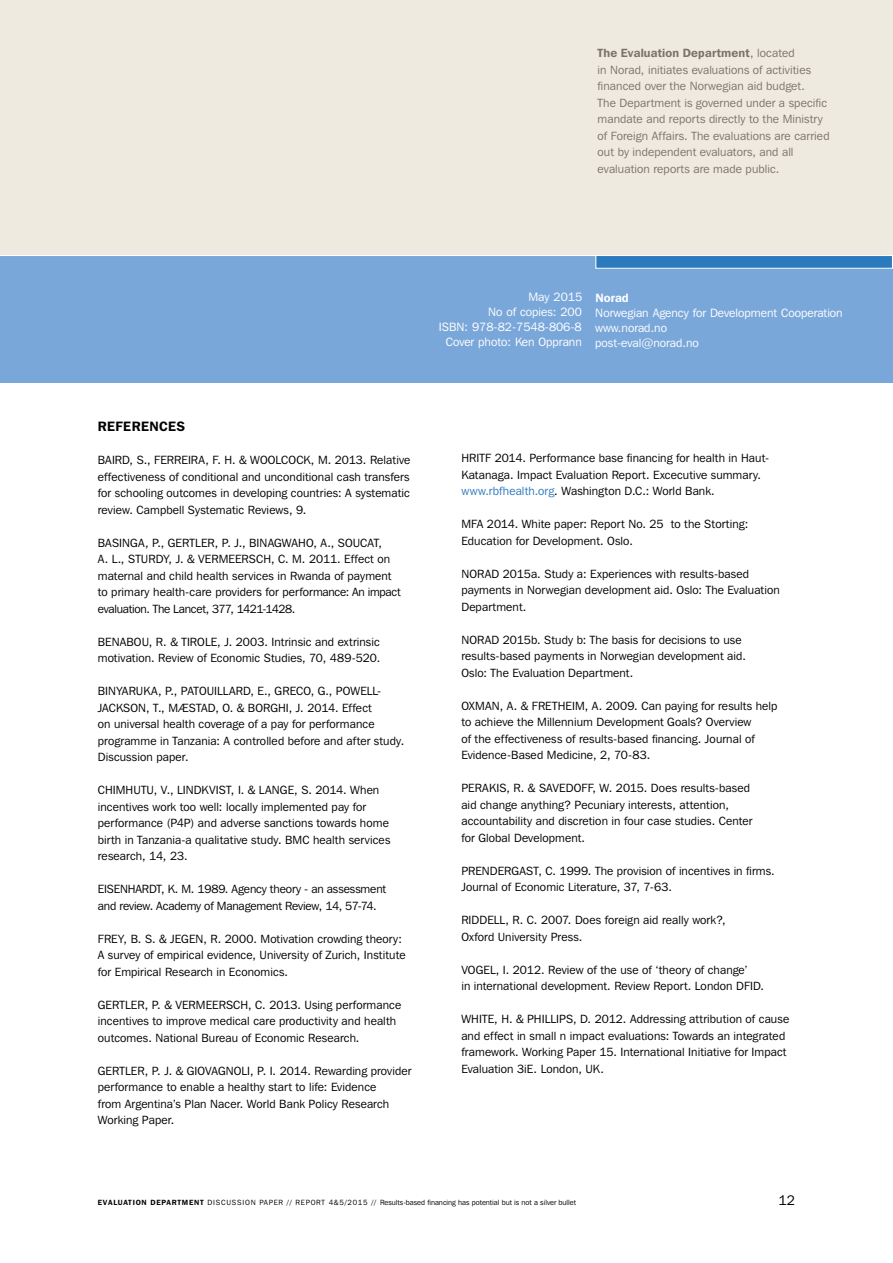
<style>
.page{position:relative;width:893px;height:1263px;background:#fff}
.page>*{position:absolute;margin:0;border:0;box-sizing:border-box;transform-origin:0 0}
.t1{font:13.8px "Franklin Gothic IT Cby BT";color:#000}
.t2{font:600 13.5px "Franklin Gothic IT Cby BT";letter-spacing:.03em;color:#000}
.t3{font:12px/15px "Franklin Gothic IT Cby BT";color:#fff}
.t4{font:600 12px "Franklin Gothic IT Cby BT";color:#fff}
.t5{font:11.85px/16.5px "Franklin Gothic IT Cby BT";letter-spacing:.01em;color:#000}
.t6{font:11.85px/16.5px "Franklin Gothic IT Cby BT";letter-spacing:.01em;color:#7b7366}
.t7{font:11.85px/16.5px "Franklin Gothic IT Cby BT";letter-spacing:-.01em;color:#000}
.t8{font:7.5px "Franklin Gothic IT Cby BT";letter-spacing:.1em;color:#000}
.s1{font-weight:600}
.s2{color:#2b7abe}
</style>
<div class="page">
<div style="left:0;top:0;width:893px;height:256px;background:#efeae0"></div>
<div style="left:0;top:255px;width:893px;height:128px;background:#7aa7da"></div>
<svg style="left:595px;top:256px;width:298px;height:13px;background:#3e86c3"></svg>
<hr style="left:0;top:255px;width:893px;height:1px;background:#fff">
<p class="t6" style="left:598px;top:45px;width:234px"><span class="s1">THE EVALUATION DEPARTMENT</span>, located<br>in N orad, initiates evaluations of activities financed over the Norwegian aid budget.<br>The Department is governed under a specific mandate and reports directly to the Ministry of Foreign Affairs. The evaluations are carried out by independent evaluators, and all evaluation reports are made public.</p>
<p class="t3" style="left:439px;top:289px;width:145px;text-align:right">May 2015<br>No of copies: 200<br>IS BN : 978-82-7548-806-8<br>Cover photo: Ken Opprann</p>
<p class="t4" style="left:595px;top:290px;width:35px">NORAD</p>
<p class="t3" style="left:595px;top:305px;width:249px">N orwegian Agency for Development Cooperation www.norad.no<br>post-eval@norad.no</p>
<p class="t2" style="left:98px;top:418px;width:89px">REFERENCES</p>
<p class="t5" style="left:98px;top:452px;width:70px">BAIRD, S., FERREIRA</p>
<p class="t5" style="left:206px;top:452px;width:84px">, F. H. &amp; WOO LCOC</p>
<p class="t5" style="left:98px;top:452px;width:314px;text-align:justify;text-indent:206px">K, M. 2013. Relative effectiveness of conditional and unconditional cash transfers for schooling outcomes in developing countries: A systematic review. Campbell Systematic Reviews, 9.</p>
<p class="t5" style="left:98px;top:534px;width:15px">BASIN</p>
<p class="t5" style="left:130px;top:534px;width:216px">GA, P., GERTLER, P. J., BINAGWAHO, A., SOUCAT</p>
<p class="t5" style="left:378px;top:534px;width:5px">,</p>
<p class="t5" style="left:98px;top:551px;width:38px">A. L., STUR</p>
<p class="t5" style="left:156px;top:551px;width:81px">DY, J. &amp; VERMEERSC</p>
<p class="t5" style="left:98px;top:551px;width:304px;text-indent:166px">H, C. M. 2011. Effect on maternal and child health services in Rwanda of payment to primary health-care providers for performance: An impact evaluation. The Lancet, 377, 1421-1428.</p>
<p class="t5" style="left:98px;top:633px;width:91px">BENABOU, R. &amp; TIRO</p>
<p class="t5" style="left:98px;top:633px;width:284px;text-align:right">LE, J. 2003. Intrinsic and extrinsic<br>motivation. Review of Economic Studies, 70, 489-520.</p>
<p class="t5" style="left:98px;top:683px;width:90px">BINYARU KA, P., PATOUI</p>
<p class="t5" style="left:217px;top:683px;width:74px">LLARD, E., GRECO</p>
<p class="t5" style="left:311px;top:683px;width:72px">, G., POWELL-</p>
<p class="t5" style="left:98px;top:699px;width:34px">JAC KSON</p>
<p class="t5" style="left:98px;top:699px;width:308px;text-indent:48px">, T., MÆSTAD, O. &amp; BORGHI, J. 2014. Effect<br>on universal health coverage of a pay for performance programme in Tanzania: A controlled before and after study.<br>Discussion paper.</p>
<p class="t5" style="left:98px;top:782px;width:294px">CHIMHUTU , V., LIN DKVIST, I. &amp; LANGE, S. 2014. When incentives work too well: locally implemented pay for performance (P4P) and adverse sanctions towards home birth in Tanzania-a qualitative study. BMC health services research, 14, 23.</p>
<p class="t5" style="left:98px;top:881px;width:7px">EISEN</p>
<p class="t7" style="left:98px;top:881px;width:290px;text-indent:30px">HAR DT, K. M. 1989. Agency theory - an assessment and review. Academy of Management Review, 14, 57-74.</p>
<p class="t5" style="left:98px;top:930px;width:309px">FREY, B. S. &amp; JEGEN , R. 2000. Motivation crowding theory:<br>A survey of empirical evidence, University of Zurich, I nstitute for Empirical Research in Economics.</p>
<p class="t5" style="left:98px;top:996px;width:116px">GERTLER, P. &amp; VERMEERSC</p>
<p class="t5" style="left:98px;top:996px;width:305px;text-indent:143px">H, C. 2013. Using performance incentives to improve medical care productivity and health outcomes. National Bureau of Economic Research.</p>
<p class="t5" style="left:98px;top:1062px;width:315px">GERTLER, P. J. &amp; GIOVAGNO LI, P. I. 2014. Rewarding provider performance to enable a healthy start to life: Evidence<br>from Argentina’s Plan N acer. World Bank Policy Research Working Paper.</p>
<p class="t5" style="left:461px;top:450px;width:309px">HRITF 2014. Performance base financing for health in Haut-<br>Katanaga. Impact Evaluation Report. Excecutive summary. <span class="s2">www.rbfhealth.org</span>. Washington D.C.: World Bank.</p>
<p class="t5" style="left:461px;top:516px;width:288px">MFA 2014. White paper: Report N o. 25 to the Storting:<br>Education for Development. Oslo.</p>
<p class="t5" style="left:461px;top:565px;width:9px">NORA</p>
<p class="t5" style="left:461px;top:565px;width:320px;text-indent:30px">D 2015a. Study a: Experiences with results-based payments in Norwegian development aid. Oslo: The Evaluation<br>Department.</p>
<p class="t5" style="left:461px;top:631px;width:9px">NORA</p>
<p class="t5" style="left:461px;top:631px;width:286px;text-indent:30px">D 2015b. Study b: The basis for decisions to use results-based payments in N orwegian development aid.<br>Oslo: The Evaluation Department.</p>
<p class="t5" style="left:461px;top:697px;width:318px">OXMAN , A. &amp; FRETHEI M, A. 2009. Can paying for results help to achieve the Millennium Development Goals? Overview<br>of the effectiveness of results-based financing. Journal of Evidence-Based Medicine, 2, 70-83.</p>
<p class="t5" style="left:461px;top:780px;width:8px">PERA</p>
<p class="t5" style="left:461px;top:780px;width:293px;text-indent:28px">KIS , R. &amp; SAVEDOFF, W. 2015. Does results-based aid change anything? Pecuniary interests, attention, accountability and discretion in four case studies. Center for Global Development.</p>
<p class="t5" style="left:461px;top:862px;width:8px">PREN</p>
<p class="t5" style="left:461px;top:862px;width:315px;text-indent:29px">DERGAST, C. 1999. The provision of incentives in firms.<br>Journal of Economic Literature, 37, 7-63.</p>
<p class="t5" style="left:461px;top:912px;width:266px">RI DDELL, R. C. 2007. Does foreign aid really work?,<br>Oxford University Press.</p>
<p class="t5" style="left:461px;top:961px;width:304px">VOGEL, I. 2012. Review of the use of ‘theory of change’<br>in international development. Review Report. London DFI D.</p>
<p class="t5" style="left:461px;top:1011px;width:329px">WHITE, H. &amp; PHILLIPS, D. 2012. Addressing attribution of cause and effect in small n impact evaluations: Towards an integrated framework. Working Paper 15. International Initiative for Impact Evaluation 3iE. London, UK.</p>
<p class="t8" style="left:98px;top:1198px;width:480px"><span class="s1">EVALUATION DE PARTME NT</span> Discussion paper // R eport 4&amp;5/2015 // Results-based financing has potential but is not a silver bullet</p>
<p class="t1" style="left:779px;top:1192px;width:18px">12</p>
</div>
